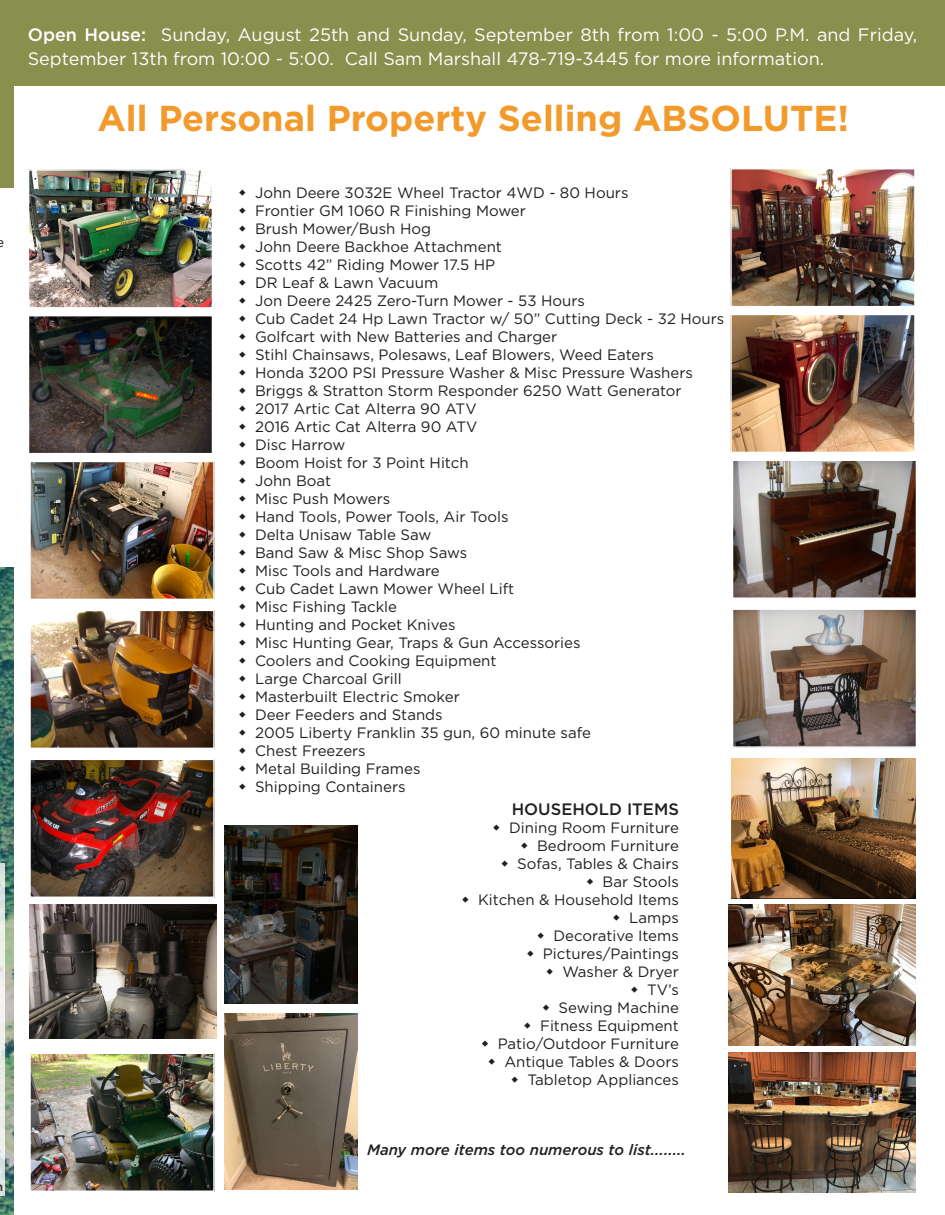
<style>
.page{position:relative;width:945px;height:1215px;background:#fff}
.page>*{position:absolute;margin:0;border:0;box-sizing:border-box;transform-origin:0 0}
.t1{font:700 36px "Gotham";color:#f29a2c}
.t2{font:18px/23.4px "Gotham";color:#fff}
.t3{font:500 16.5px "Gotham";color:#231f20}
.t4{font:15px "Gotham";color:#231f20}
.t5{font:italic 500 15px "Gotham";color:#231f20}
.t6{font:13.5px "Gotham";color:#231f20}
.s1{font-weight:500}
</style>
<div class="page">
<div style="left:14px;top:0;width:931px;height:85px;background:#898f4c"></div>
<div style="left:0;top:0;width:14px;height:188px;background:#898f4c"></div>
<img style="left:31px;top:172px;width:179px;height:134px">
<div style="left:28px;top:169px;width:185px;height:140px;border:2px solid #fff"></div>
<img style="left:0;top:568px;width:14px;height:647px">
<svg style="left:0;top:863px;width:5px;height:333px;background:#e6ebe7"></svg>
<img style="left:31px;top:318px;width:179px;height:133px">
<div style="left:28px;top:315px;width:185px;height:139px;border:2px solid #fff"></div>
<img style="left:32px;top:464px;width:180px;height:133px">
<div style="left:29px;top:461px;width:186px;height:139px;border:2px solid #fff"></div>
<img style="left:32px;top:613px;width:180px;height:133px">
<div style="left:29px;top:610px;width:186px;height:139px;border:2px solid #fff"></div>
<img style="left:32px;top:762px;width:180px;height:133px">
<div style="left:29px;top:759px;width:186px;height:139px;border:2px solid #fff"></div>
<img style="left:32px;top:1056px;width:180px;height:133px">
<div style="left:29px;top:1053px;width:186px;height:139px;border:2px solid #fff"></div>
<img style="left:733px;top:171px;width:180px;height:133px">
<div style="left:730px;top:168px;width:186px;height:139px;border:2px solid #fff"></div>
<img style="left:733px;top:317px;width:180px;height:133px">
<div style="left:730px;top:314px;width:186px;height:139px;border:2px solid #fff"></div>
<img style="left:735px;top:462px;width:179px;height:134px">
<div style="left:732px;top:459px;width:185px;height:140px;border:2px solid #fff"></div>
<img style="left:735px;top:611px;width:179px;height:134px">
<div style="left:732px;top:608px;width:185px;height:140px;border:2px solid #fff"></div>
<img style="left:732px;top:758px;width:184px;height:140px">
<img style="left:729px;top:904px;width:187px;height:142px">
<img style="left:29px;top:904px;width:187px;height:135px">
<img style="left:729px;top:1053px;width:187px;height:140px">
<img style="left:225px;top:1013px;width:132px;height:177px">
<img style="left:225px;top:826px;width:133px;height:177px">
<p class="t6" style="left:-3px;top:234px;width:9px">e</p>
<p class="t2" style="left:28px;top:23px;width:891px"><span class="s1">Open House:</span> Sunday, August 25th and Sunday, September 8th from 1:00 - 5:00 P.M. and Friday,<br>September 13th from 10:00 - 5:00. Call Sam Marshall 478-719-3445 for more information.</p>
<p class="t1" style="left:97px;top:95px;width:753px">All Personal Property Selling ABSOLUTE!</p>
<p class="t4" style="left:255px;top:183px;width:375px">John Deere 3032E Wheel Tractor 4WD - 80 Hours</p>
<p class="t4" style="left:255px;top:201px;width:272px">Frontier GM 1060 R Finishing Mower</p>
<p class="t4" style="left:255px;top:219px;width:178px">Brush Mower/Bush Hog</p>
<p class="t4" style="left:255px;top:237px;width:248px">John Deere Backhoe Attachment</p>
<p class="t4" style="left:255px;top:255px;width:242px">Scotts 42” Riding Mower 17.5 HP</p>
<p class="t4" style="left:255px;top:273px;width:185px">DR Leaf &amp; Lawn Vacuum</p>
<p class="t4" style="left:255px;top:291px;width:331px">Jon Deere 2425 Zero-Turn Mower - 53 Hours</p>
<p class="t4" style="left:255px;top:309px;width:471px">Cub Cadet 24 Hp Lawn Tractor w/ 50” Cutting Deck - 32 Hours</p>
<p class="t4" style="left:255px;top:327px;width:304px">Golfcart with New Batteries and Charger</p>
<p class="t4" style="left:255px;top:345px;width:400px">Stihl Chainsaws, Polesaws, Leaf Blowers, Weed Eaters</p>
<p class="t4" style="left:255px;top:363px;width:439px">Honda 3200 PSI Pressure Washer &amp; Misc Pressure Washers</p>
<p class="t4" style="left:255px;top:381px;width:428px">Briggs &amp; Stratton Storm Responder 6250 Watt Generator</p>
<p class="t4" style="left:255px;top:399px;width:223px">2017 Artic Cat Alterra 90 ATV</p>
<p class="t4" style="left:255px;top:417px;width:224px">2016 Artic Cat Alterra 90 ATV</p>
<p class="t4" style="left:255px;top:435px;width:92px">Disc Harrow</p>
<p class="t4" style="left:255px;top:453px;width:215px">Boom Hoist for 3 Point Hitch</p>
<p class="t4" style="left:255px;top:471px;width:78px">John Boat</p>
<p class="t4" style="left:255px;top:489px;width:137px">Misc Push Mowers</p>
<p class="t4" style="left:255px;top:507px;width:255px">Hand Tools, Power Tools, Air Tools</p>
<p class="t4" style="left:255px;top:525px;width:178px">Delta Unisaw Table Saw</p>
<p class="t4" style="left:255px;top:543px;width:214px">Band Saw &amp; Misc Shop Saws</p>
<p class="t4" style="left:255px;top:561px;width:186px">Misc Tools and Hardware</p>
<p class="t4" style="left:255px;top:579px;width:261px">Cub Cadet Lawn Mower Wheel Lift</p>
<p class="t4" style="left:255px;top:597px;width:144px">Misc Fishing Tackle</p>
<p class="t4" style="left:255px;top:615px;width:202px">Hunting and Pocket Knives</p>
<p class="t4" style="left:255px;top:633px;width:327px">Misc Hunting Gear, Traps &amp; Gun Accessories</p>
<p class="t4" style="left:255px;top:651px;width:243px">Coolers and Cooking Equipment</p>
<p class="t4" style="left:255px;top:669px;width:148px">Large Charcoal Grill</p>
<p class="t4" style="left:255px;top:687px;width:206px">Masterbuilt Electric Smoker</p>
<p class="t4" style="left:255px;top:705px;width:189px">Deer Feeders and Stands</p>
<p class="t4" style="left:255px;top:723px;width:337px">2005 Liberty Franklin 35 gun, 60 minute safe</p>
<p class="t4" style="left:255px;top:741px;width:112px">Chest Freezers</p>
<p class="t4" style="left:255px;top:759px;width:167px">Metal Building Frames</p>
<p class="t4" style="left:255px;top:777px;width:152px">Shipping Containers</p>
<p class="t3" style="left:512px;top:798px;width:169px">HOUSEHOLD ITEMS</p>
<p class="t4" style="left:509px;top:818px;width:171px">Dining Room Furniture</p>
<p class="t4" style="left:537px;top:836px;width:143px">Bedroom Furniture</p>
<p class="t4" style="left:517px;top:854px;width:163px">Sofas, Tables &amp; Chairs</p>
<p class="t4" style="left:603px;top:872px;width:78px">Bar Stools</p>
<p class="t4" style="left:478px;top:890px;width:202px">Kitchen &amp; Household Items</p>
<p class="t4" style="left:629px;top:908px;width:51px">Lamps</p>
<p class="t4" style="left:553px;top:926px;width:127px">Decorative Items</p>
<p class="t4" style="left:543px;top:944px;width:137px">Pictures/Paintings</p>
<p class="t4" style="left:562px;top:962px;width:118px">Washer &amp; Dryer</p>
<p class="t4" style="left:647px;top:980px;width:33px">TV’s</p>
<p class="t4" style="left:559px;top:998px;width:122px">Sewing Machine</p>
<p class="t4" style="left:540px;top:1016px;width:140px">Fitness Equipment</p>
<p class="t4" style="left:498px;top:1034px;width:183px">Patio/Outdoor Furniture</p>
<p class="t4" style="left:504px;top:1052px;width:176px">Antique Tables &amp; Doors</p>
<p class="t4" style="left:527px;top:1070px;width:153px">Tabletop Appliances</p>
<p class="t5" style="left:367px;top:1139px;width:320px">Many more items too numerous to list........</p>
</div>
